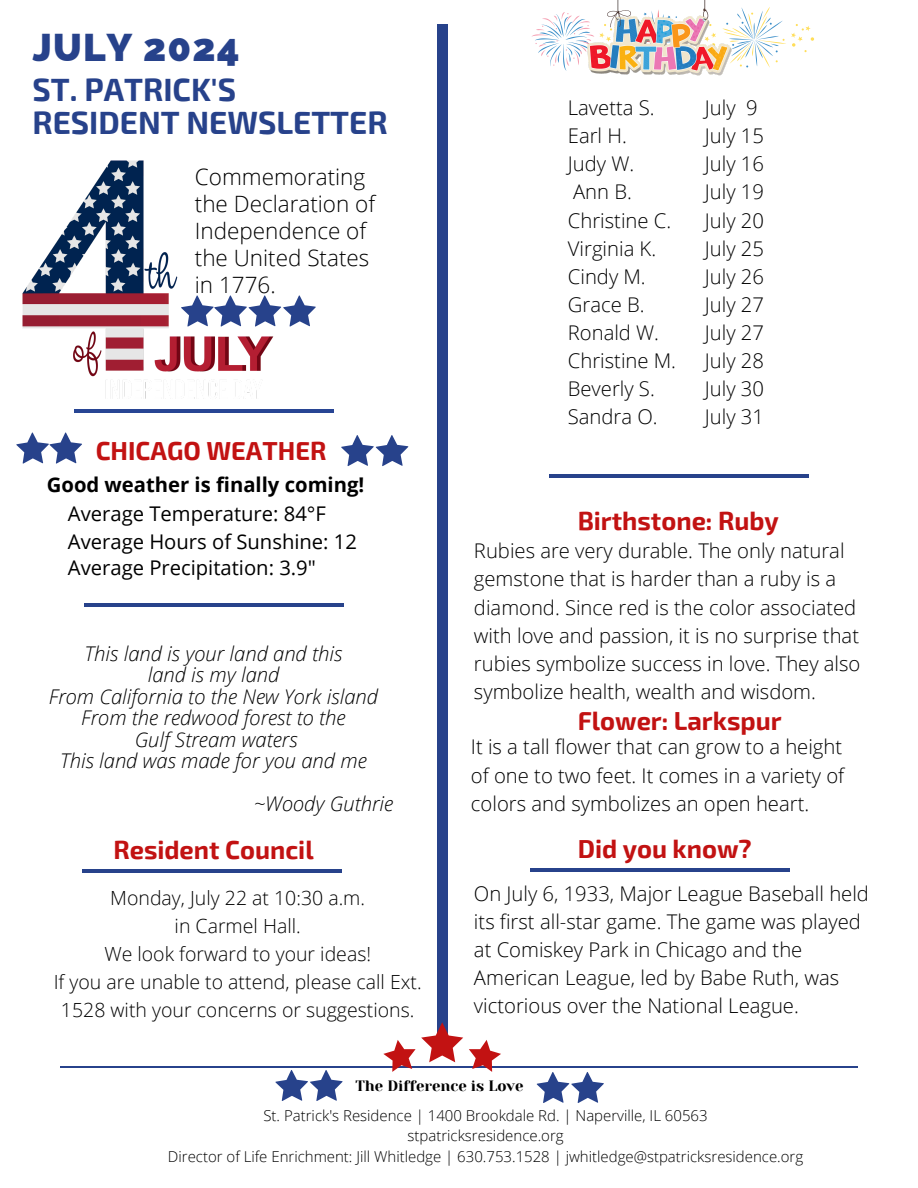
<style>
.page{position:relative;width:918px;height:1188px;background:#fff}
.page>*{position:absolute;margin:0;border:0;box-sizing:border-box;transform-origin:0 0}
.t1{font:800 38.7px "Raleway";letter-spacing:.03em;color:#27428b}
.t2{font:700 31.5px/32.7px "Exo 2";color:#27428b}
.t3{font:700 25.5px "Exo 2";color:#c21212}
.t4{font:300 22.5px/27px "Open Sans";color:#000}
.t5{font:300 20.25px/28.2px "Open Sans";color:#000}
.t6{font:italic 300 20.25px/21.3px "Open Sans";color:#000;text-align:center}
.t7{font:20.25px/28.2px "Open Sans";color:#000}
.t8{font:300 19.5px/28.2px "Open Sans";color:#000;text-align:center}
.t9{font:300 15px "Open Sans";color:#000}
.t10{font:15px "Yeseva One";color:#000}
.s1{font-weight:700}
</style>
<div class="page">
<hr style="left:74px;top:410px;width:260px;height:3px;background:#284594">
<hr style="left:84px;top:603px;width:260px;height:4px;background:#27428b">
<img style="left:22px;top:160px;width:252px;height:239px">
<svg style="left:181px;top:295px;width:135px;height:32px"></svg>
<svg style="left:16px;top:432px;width:66px;height:32px"></svg>
<svg style="left:341px;top:435px;width:67px;height:31px"></svg>
<div style="left:438px;top:24px;width:10px;height:1030px;background:#27428b"></div>
<svg style="left:734px;top:7px;width:80px;height:60px"></svg>
<svg style="left:532px;top:12px;width:52px;height:59px"></svg>
<img style="left:584px;top:0;width:150px;height:76px">
<hr style="left:60px;top:1067px;width:798px;height:1px;background:#27428b">
<hr style="left:82px;top:869px;width:260px;height:4px;background:#27428b">
<hr style="left:549px;top:474px;width:260px;height:4px;background:#27428b">
<svg style="left:469px;top:1040px;width:32px;height:32px"></svg>
<svg style="left:383px;top:1022px;width:80px;height:50px"></svg>
<svg style="left:537px;top:1072px;width:67px;height:31px"></svg>
<svg style="left:275px;top:1070px;width:68px;height:31px"></svg>
<hr style="left:530px;top:869px;width:260px;height:3px;background:#27428b">
<p class="t1" style="left:33px;top:24px;width:208px">JULY 2024</p>
<h5 class="t2" style="left:33px;top:72px;width:357px">ST. PATRICK'S<br>RESIDENT NEWSLETTER</h5>
<p class="t4" style="left:195px;top:163px;width:182px">Commemorating the Declaration of<br>Independence of the United States in 1776.</p>
<h1 class="t3" style="left:96px;top:435px;width:232px">CHICAGO WEATHER</h1>
<p class="t7" style="left:68px;top:470px;width:298px;text-indent:-21px"><span class="s1">Good weather is finally coming!<br></span>Average Temperature: 84°F<br>Average Hours of Sunshine: 12</p>
<p class="t7" style="left:68px;top:553px;width:250px">Average Precipitation: 3.9"</p>
<h6 class="t6" style="left:49px;top:643px;width:331px">This land is your land and this<br>land is my land<br>From California to the New York island<br>From the redwood forest to the<br>Gulf Stream waters<br>This land was made for you and me</h6>
<h6 class="t6" style="left:254px;top:792px;width:141px">~Woody Guthrie</h6>
<h4 class="t3" style="left:113px;top:833px;width:202px">Resident Council</h4>
<h6 class="t8" style="left:54px;top:883px;width:369px">Monday, July 22 at 10:30 a.m.<br>in Carmel Hall.<br>We look forward to your ideas!<br>If you are unable to attend, please call Ext.<br>1528 with your concerns or suggestions.</h6>
<p class="t5" style="left:568px;top:93px;width:110px">Lavetta S.<br>Earl H.<br>Judy W.<br>Ann B.<br>Christine C.<br>Virginia K.<br>Cindy M.<br>Grace B.<br>Ronald W.<br>Christine M.<br>Beverly S.<br>Sandra O.</p>
<p class="t5" style="left:705px;top:93px;width:61px">July 9<br>July 15<br>July 16<br>July 19<br>July 20<br>July 25<br>July 26<br>July 27<br>July 27<br>July 28<br>July 30<br>July 31</p>
<p class="t3" style="left:578px;top:504px;width:203px">Birthstone: Ruby</p>
<h6 class="t5" style="left:474px;top:536px;width:388px">Rubies are very durable. The only natural gemstone that is harder than a ruby is a diamond. Since red is the color associated with love and passion, it is no surprise that rubies symbolize success in love. They also symbolize health, wealth and wisdom.</h6>
<h3 class="t3" style="left:578px;top:704px;width:205px">Flower: Larkspur</h3>
<p class="t5" style="left:471px;top:733px;width:375px;text-align:justify">It is a tall flower that can grow to a height of one to two feet. It comes in a variety of colors and symbolizes an open heart.</p>
<h4 class="t3" style="left:578px;top:832px;width:176px">Did you know?</h4>
<h6 class="t5" style="left:474px;top:879px;width:396px">On July 6, 1933, Major League Baseball held its first all-star game. The game was played at Comiskey Park in Chicago and the American League, led by Babe Ruth, was victorious over the National League.</h6>
<h6 class="t10" style="left:355px;top:1077px;width:170px">The Difference is Love</h6>
<p class="t9" style="left:263px;top:1105px;width:446px">St. Patrick's Residence | 1400 Brookdale Rd. | Naperville, IL 60563</p>
<p class="t9" style="left:408px;top:1125px;width:158px">stpatricksresidence.org</p>
<p class="t9" style="left:168px;top:1146px;width:637px">Director of Life Enrichment: Jill Whitledge | 630.753.1528 | jwhitledge@stpatricksresidence.org</p>
</div>
